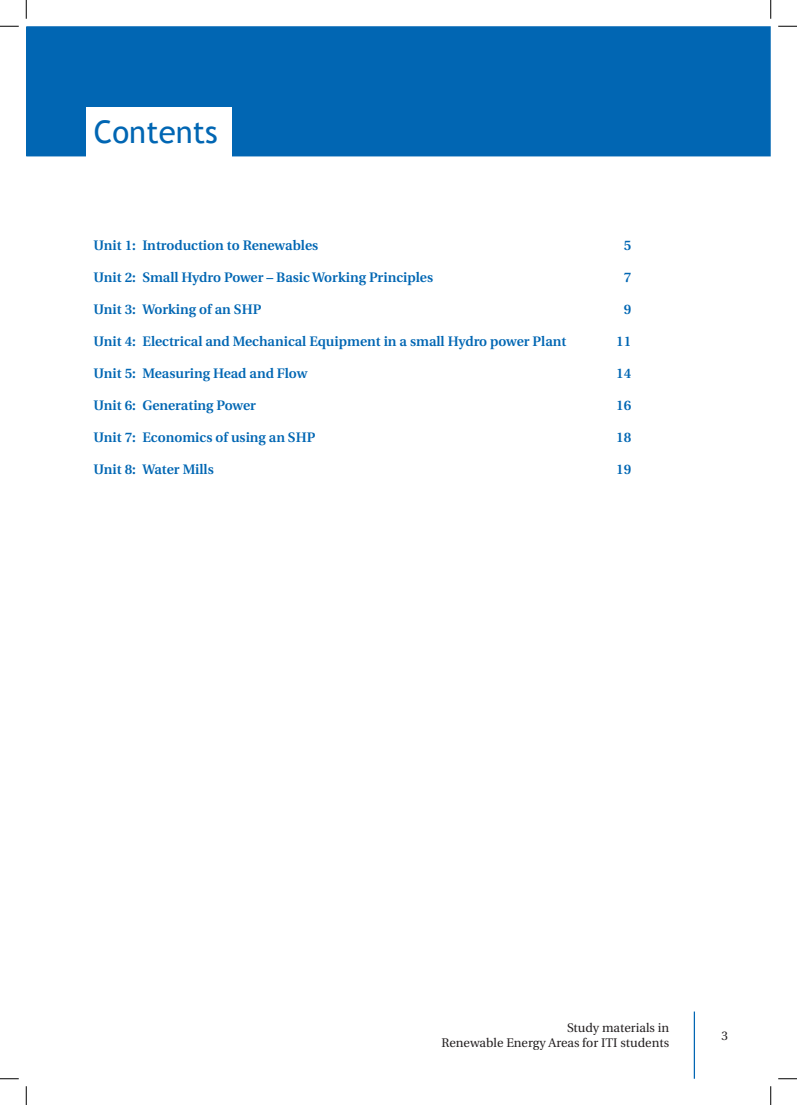
<style>
.page{position:relative;width:797px;height:1105px;background:#fff}
.page>*{position:absolute;margin:0;border:0;box-sizing:border-box;transform-origin:0 0}
.t1{font:31.25px "Trebuchet MS";color:#0166b3}
.t2{font:600 13.75px "Utopia";color:#0166b3}
.t3{font:12.5px/15px "Utopia";color:#231f20;text-align:right}
</style>
<div class="page">
<hr style="left:693px;top:1011px;width:2px;height:68px;background:#0166b3">
<div style="left:27px;top:27px;width:743px;height:129px;background:#0166b3"></div>
<div style="left:26px;top:26px;width:744px;height:130px;border:1px solid #0166b3"></div>
<div style="left:86px;top:107px;width:146px;height:53px;background:#fff"></div>
<svg style="left:0;top:25px;width:19px;height:2px"></svg>
<svg style="left:778px;top:25px;width:19px;height:2px"></svg>
<svg style="left:0;top:1078px;width:19px;height:1px"></svg>
<svg style="left:778px;top:1078px;width:19px;height:1px"></svg>
<svg style="left:25px;top:0;width:2px;height:19px"></svg>
<svg style="left:25px;top:1086px;width:2px;height:19px"></svg>
<svg style="left:770px;top:0;width:1px;height:19px"></svg>
<svg style="left:770px;top:1086px;width:1px;height:19px"></svg>
<h1 class="t1" style="left:94px;top:113px;width:126px">Contents</h1>
<p class="t2" style="left:94px;top:238px;width:226px">Unit 1: Introduction to Renewables</p>
<p class="t2" style="left:624px;top:238px;width:9px">5</p>
<p class="t2" style="left:94px;top:270px;width:341px">Unit 2: Small Hydro Power – Basic Working Principles</p>
<p class="t2" style="left:624px;top:270px;width:9px">7</p>
<p class="t2" style="left:94px;top:302px;width:169px">Unit 3: Working of an SHP</p>
<p class="t2" style="left:624px;top:302px;width:9px">9</p>
<p class="t2" style="left:94px;top:334px;width:474px">Unit 4: Electrical and Mechanical Equipment in a small Hydro power Plant</p>
<p class="t2" style="left:616px;top:334px;width:17px">11</p>
<p class="t2" style="left:94px;top:366px;width:215px">Unit 5: Measuring Head and Flow</p>
<p class="t2" style="left:616px;top:366px;width:17px">14</p>
<p class="t2" style="left:94px;top:398px;width:164px">Unit 6: Generating Power</p>
<p class="t2" style="left:616px;top:398px;width:17px">16</p>
<p class="t2" style="left:94px;top:430px;width:223px">Unit 7: Economics of using an SHP</p>
<p class="t2" style="left:616px;top:430px;width:17px">18</p>
<p class="t2" style="left:94px;top:462px;width:122px">Unit 8: Water Mills</p>
<p class="t2" style="left:616px;top:462px;width:17px">19</p>
<p class="t3" style="left:441px;top:1020px;width:229px">Study materials in<br>Renewable Energy Areas for ITI students</p>
<p class="t3" style="left:721px;top:1028px;width:8px">3</p>
</div>
